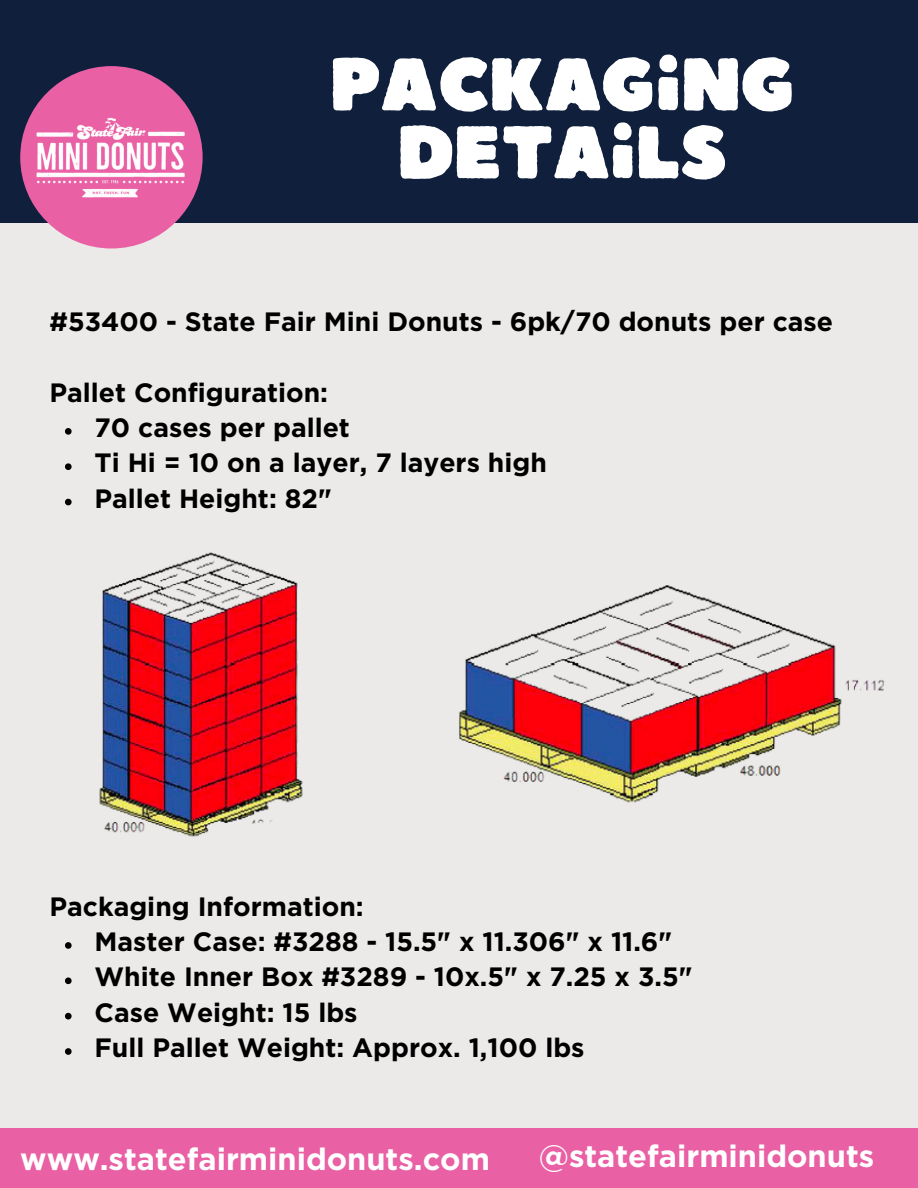
<style>
.page{position:relative;width:918px;height:1188px;background:#0f1f3c}
.page>*{position:absolute;margin:0;border:0;box-sizing:border-box;transform-origin:0 0}
.t1{font:74.4px/67.8px "Boulder";color:#fff;text-align:center}
.t2{font:700 30.9px "Gotham";color:#fff}
.t3{font:700 26.4px "Gotham";color:#000}
</style>
<div class="page">
<div style="left:0;top:224px;width:918px;height:904px;background:#ebeae8"></div>
<div style="left:20px;top:66px;width:183px;height:183px;background:#e960a4;border-radius:50%"></div>
<img style="left:36px;top:117px;width:149px;height:81px">
<div style="left:0;top:1128px;width:918px;height:60px;background:#e960a4"></div>
<img style="left:99px;top:552px;width:785px;height:285px">
<svg style="left:65px;top:428px;width:7px;height:7px"></svg>
<svg style="left:65px;top:463px;width:7px;height:7px"></svg>
<svg style="left:65px;top:499px;width:7px;height:6px"></svg>
<svg style="left:65px;top:942px;width:7px;height:7px"></svg>
<svg style="left:65px;top:978px;width:7px;height:6px"></svg>
<svg style="left:65px;top:1013px;width:7px;height:6px"></svg>
<svg style="left:65px;top:1048px;width:7px;height:7px"></svg>
<p class="t1" style="left:330px;top:47px;width:466px">PACKAGING<br>DETAILS</p>
<p class="t3" style="left:50px;top:306px;width:785px">#53400 - State Fair Mini Donuts - 6pk/70 donuts per case</p>
<p class="t3" style="left:50px;top:377px;width:280px">Pallet Configuration:</p>
<p class="t3" style="left:95px;top:412px;width:257px">70 cases per pallet</p>
<p class="t3" style="left:95px;top:448px;width:454px">Ti Hi = 10 on a layer, 7 layers high</p>
<h3 class="t3" style="left:95px;top:483px;width:239px">Pallet Height: 82"</h3>
<p class="t3" style="left:50px;top:891px;width:316px">Packaging Information:</p>
<p class="t3" style="left:95px;top:926px;width:579px">Master Case: #3288 - 15.5" x 11.306" x 11.6"</p>
<p class="t3" style="left:95px;top:962px;width:600px">White Inner Box #3289 - 10x.5" x 7.25 x 3.5"</p>
<p class="t3" style="left:95px;top:997px;width:265px">Case Weight: 15 lbs</p>
<h2 class="t3" style="left:95px;top:1032px;width:491px">Full Pallet Weight: Approx. 1,100 lbs</h2>
<h3 class="t2" style="left:20px;top:1141px;width:471px">www.statefairminidonuts.com</h3>
<h3 class="t2" style="left:539px;top:1138px;width:337px">@statefairminidonuts</h3>
</div>
